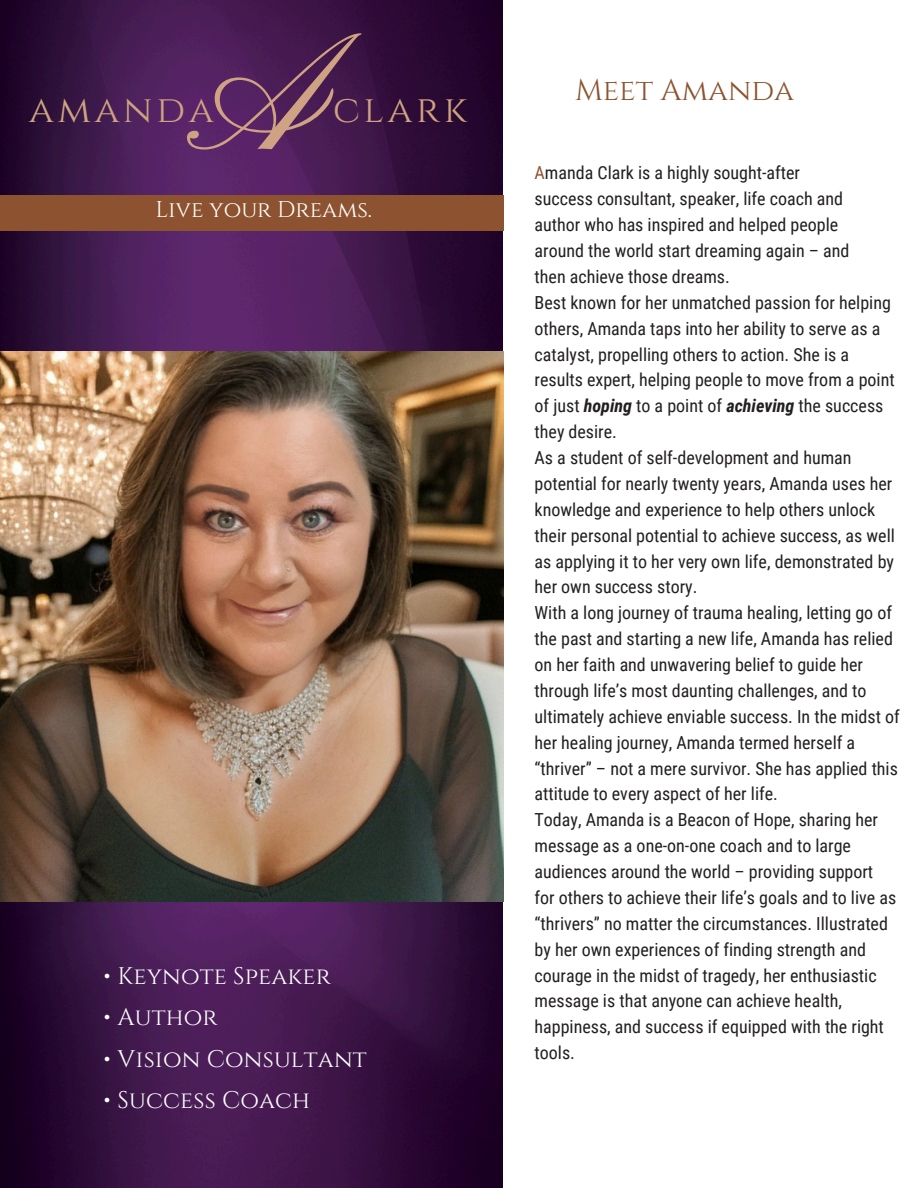
<style>
.page{position:relative;width:918px;height:1188px;background:#fff}
.page>*{position:absolute;margin:0;border:0;box-sizing:border-box;transform-origin:0 0}
.t1{font:168.9px "Pinyon Script";color:#cea282}
.t2{font:37.8px "Cinzel";letter-spacing:.1em;color:#cea282}
.t3{font:30px "Cinzel";color:#8d5330}
.t4{font:24px "Cinzel";letter-spacing:.005em;color:#fff}
.t5{font:22.8px "Cinzel";color:#fff}
.t6{font:18px/25.8px "Roboto Condensed";color:#231f20}
.s1{color:#8d5330}
.s2{font-weight:700;font-style:italic}
</style>
<div class="page">
<img style="left:0;top:0;width:504px;height:1188px">
<img style="left:0;top:351px;width:504px;height:550px">
<div style="left:0;top:195px;width:504px;height:36px;background:#8d5330"></div>
<p class="t1" style="left:204px;top:3px;width:126px">A</p>
<p class="t2" style="left:29px;top:86px;width:186px">amanda</p>
<p class="t2" style="left:333px;top:86px;width:136px">clark</p>
<p class="t5" style="left:156px;top:195px;width:218px">Live your Dreams.</p>
<p class="t4" style="left:103px;top:960px;width:229px">• Keynote Speaker</p>
<p class="t4" style="left:103px;top:1002px;width:116px">• Author</p>
<p class="t4" style="left:103px;top:1044px;width:265px">• Vision Consultant</p>
<p class="t4" style="left:103px;top:1085px;width:208px">• Success Coach</p>
<p class="t3" style="left:575px;top:71px;width:221px">Meet Amanda</p>
<p class="t6" style="left:535px;top:160px;width:267px"><span class="s1">A</span>manda Clark is a highly sought-after</p>
<h1 class="t6" style="left:535px;top:186px;width:310px">success consultant, speaker, life coach and</h1>
<h3 class="t6" style="left:535px;top:212px;width:305px">author who has inspired and helped people</h3>
<h3 class="t6" style="left:535px;top:238px;width:316px">around the world start dreaming again – and</h3>
<h1 class="t6" style="left:535px;top:264px;width:197px">then achieve those dreams.</h1>
<p class="t6" style="left:535px;top:290px;width:358px">Best known for her unmatched passion for helping</p>
<h2 class="t6" style="left:535px;top:316px;width:347px">others, Amanda taps into her ability to serve as a</h2>
<p class="t6" style="left:535px;top:342px;width:362px">catalyst, propelling others to action. She is a results expert, helping people to move from a point of just <span class="s2">hoping</span> to a point of <span class="s2">achieving</span> the success they desire.</p>
<p class="t6" style="left:535px;top:445px;width:362px">As a student of self-development and human potential for nearly twenty years, Amanda uses her knowledge and experience to help others unlock their personal potential to achieve success, as well as applying it to her very own life, demonstrated by her own success story.</p>
<p class="t6" style="left:535px;top:600px;width:367px">With a long journey of trauma healing, letting go of the past and starting a new life, Amanda has relied on her faith and unwavering belief to guide her through life’s most daunting challenges, and to ultimately achieve enviable success. In the midst of her healing journey, Amanda termed herself a “thriver” – not a mere survivor. She has applied this attitude to every aspect of her life.</p>
<p class="t6" style="left:535px;top:807px;width:345px">Today, Amanda is a Beacon of Hope, sharing her</p>
<p class="t6" style="left:535px;top:833px;width:318px">message as a one-on-one coach and to large</p>
<p class="t6" style="left:535px;top:859px;width:340px">audiences around the world – providing support</p>
<p class="t6" style="left:535px;top:885px;width:363px">for others to achieve their life’s goals and to live as</p>
<p class="t6" style="left:535px;top:911px;width:355px">“thrivers” no matter the circumstances. Illustrated</p>
<p class="t6" style="left:535px;top:937px;width:333px">by her own experiences of finding strength and</p>
<p class="t6" style="left:535px;top:963px;width:344px">courage in the midst of tragedy, her enthusiastic</p>
<p class="t6" style="left:535px;top:988px;width:309px">message is that anyone can achieve health,</p>
<p class="t6" style="left:535px;top:1014px;width:351px">happiness, and success if equipped with the right</p>
<p class="t6" style="left:535px;top:1040px;width:42px">tools.</p>
</div>
